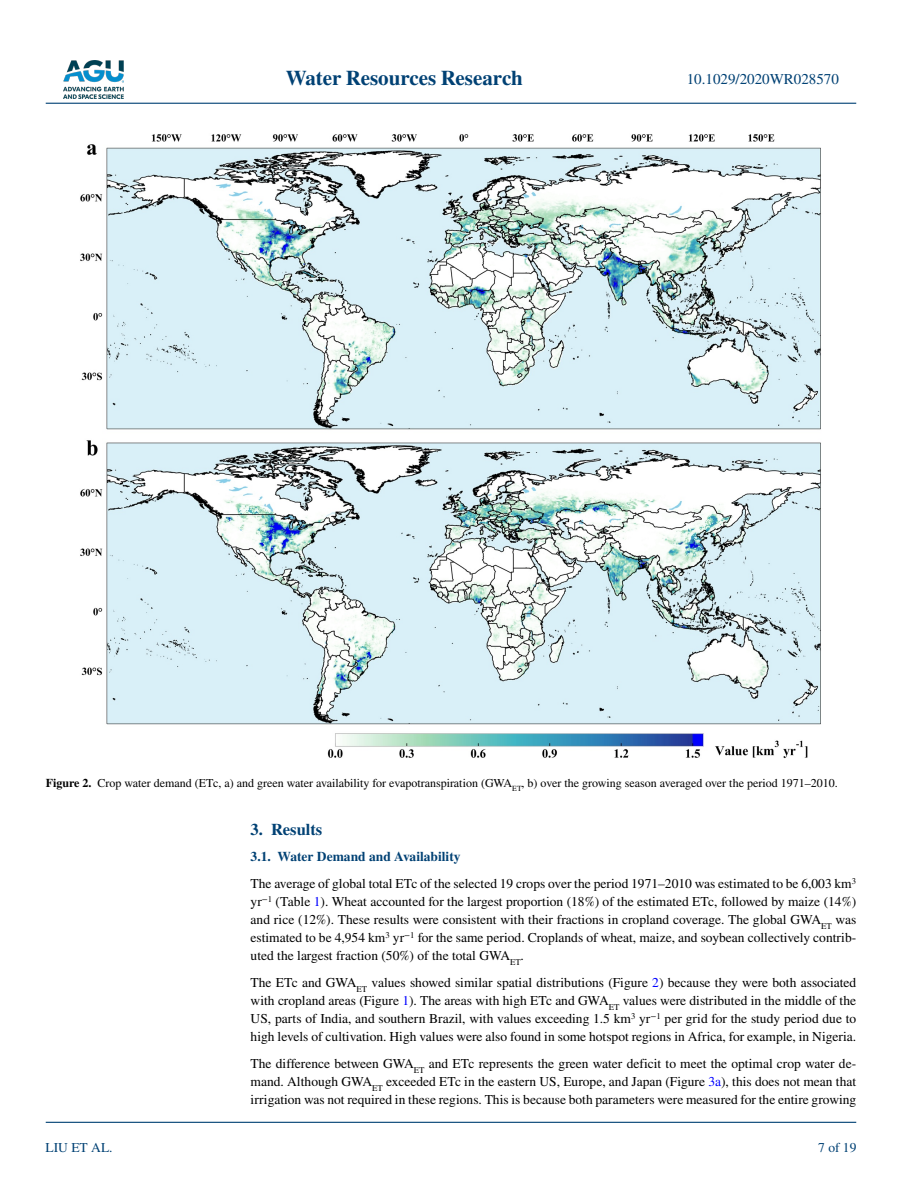
<style>
.page{position:relative;width:902px;height:1183px;background:#fff}
.page>*{position:absolute;margin:0;border:0;box-sizing:border-box;transform-origin:0 0}
.t1{font:700 21px "STIX";color:#004174}
.t2{font:700 16.5px "STIX";color:#004174}
.t3{font:15px "STIX";color:#004174}
.t4{font:13.5px/18px "STIX";color:#000;text-align:justify}
.t5{font:13.5px "STIX";color:#004174}
.t6{font:12px "STIX";color:#000}
.s1{font-weight:700}
.s2{font-weight:700;color:#004174}
.s3{color:#00f}
</style>
<div class="page">
<img style="left:63px;top:60px;width:60px;height:39px">
<hr style="left:46px;top:103px;width:810px;height:1px;background:#004174">
<hr style="left:46px;top:1121px;width:810px;height:1px;background:#004174">
<img style="left:80px;top:134px;width:741px;height:624px">
<h1 class="t1" style="left:285px;top:66px;width:239px">Water Resources Research</h1>
<p class="t3" style="left:686px;top:69px;width:154px">10.1029/2020WR028570</p>
<p class="t6" style="left:46px;top:774px;width:793px"><span class="s1">Figure 2.</span> Crop water demand (ETc, a) and green water availability for evapotranspiration (GWA<sub>ET</sub>, b) over the growing season averaged over the period 1971–2010.</p>
<p class="t5" style="left:45px;top:1138px;width:69px">LIU ET AL.</p>
<p class="t2" style="left:250px;top:819px;width:73px">3. Results</p>
<p class="t4" style="left:250px;top:843px;width:607px;line-height:27px"><span class="s2">3.1. Water Demand and Availability<br></span>The average of global total ETc of the selected 19 crops over the period 1971–2010 was estimated to be 6,003 km<sup>3</sup></p>
<p class="t4" style="left:250px;top:893px;width:607px">yr<sup>−1</sup> (Table <span class="s3">1</span>). Wheat accounted for the largest proportion (18%) of the estimated ETc, followed by maize (14%) and rice (12%). These results were consistent with their fractions in cropland coverage. The global GWA<sub>ET</sub> was estimated to be 4,954 km<sup>3</sup> yr<sup>−1</sup> for the same period. Croplands of wheat, maize, and soybean collectively contrib&shy;uted the largest fraction (50%) of the total GWA<sub>ET</sub>.</p>
<p class="t4" style="left:250px;top:974px;width:607px">The ETc and GWA<sub>ET</sub> values showed similar spatial distributions (Figure <span class="s3">2</span>) because they were both associated with cropland areas (Figure <span class="s3">1</span>). The areas with high ETc and GWA<sub>ET</sub> values were distributed in the middle of the US, parts of India, and southern Brazil, with values exceeding 1.5 km<sup>3</sup> yr<sup>−1</sup> per grid for the study period due to high levels of cultivation. High values were also found in some hotspot regions in Africa, for example, in Nigeria.</p>
<p class="t4" style="left:250px;top:1055px;width:607px">The difference between GWA<sub>ET</sub> and ETc represents the green water deficit to meet the optimal crop water de&shy;mand. Although GWA<sub>ET</sub> exceeded ETc in the eastern US, Europe, and Japan (Figure <span class="s3">3a</span>), this does not mean that irrigation was not required in these regions. This is because both parameters were measured for the entire growing</p>
<p class="t5" style="left:818px;top:1138px;width:40px">7 of 19</p>
</div>
